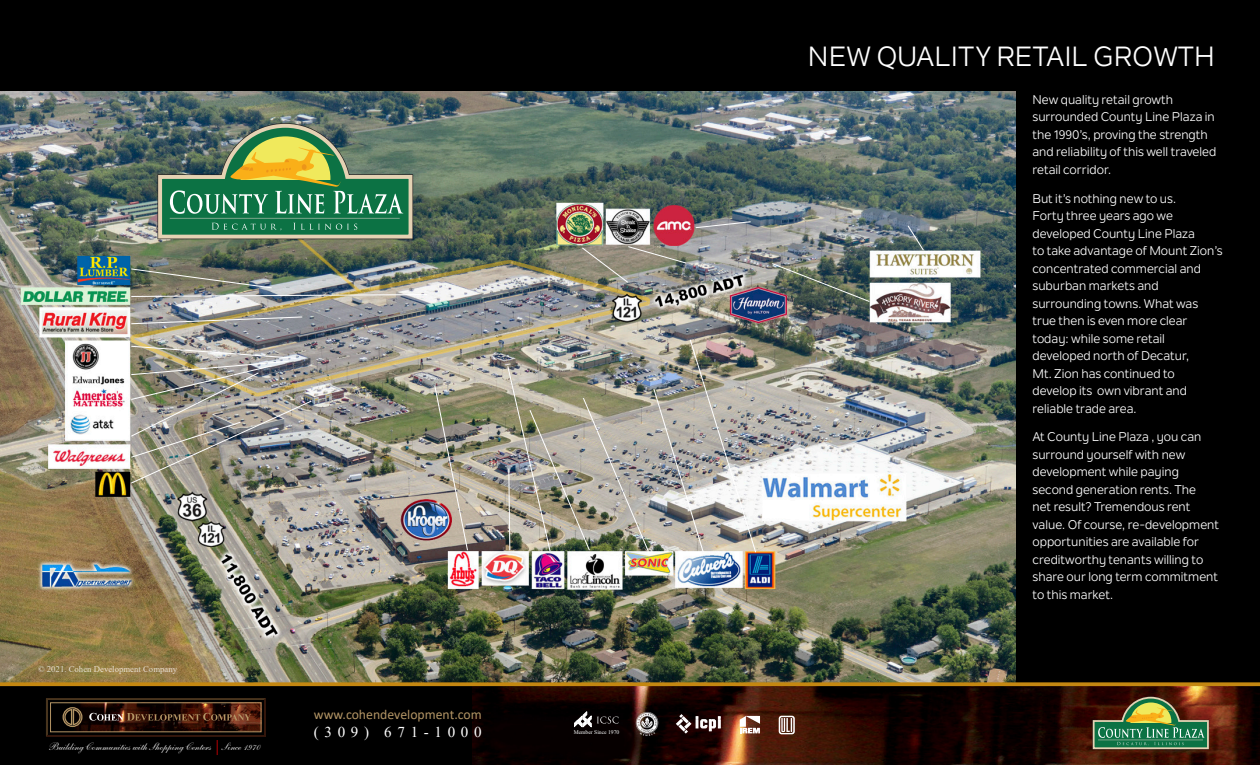
<style>
.page{position:relative;width:1260px;height:765px;background:#fff}
.page>*{position:absolute;margin:0;border:0;box-sizing:border-box;transform-origin:0 0}
.t1{font:27.5px "Nolan Next";color:#fff}
.t2{font:15px "Times New Roman";letter-spacing:.38em;color:#fff}
.t3{font:13.75px "Calibri";color:#b29464}
.t4{font:12.5px/17.5px "Nolan Next";color:#fff}
.t5{font:11px "Shelley LT Std Script";color:#fff}
.t6{font:8.75px "Times New Roman";color:#fff}
.t7{font:5.62px "Times New Roman";color:#fff}
</style>
<div class="page">
<div style="left:0;top:0;width:1260px;height:685px;background:#000"></div>
<img style="left:0;top:91px;width:1016px;height:591px">
<img style="left:130px;top:268px;width:298px;height:29px">
<svg style="left:130px;top:316px;width:173px;height:9px;background:#9a9a95"></svg>
<img style="left:130px;top:345px;width:183px;height:139px">
<img style="left:434px;top:384px;width:35px;height:167px">
<img style="left:507px;top:338px;width:250px;height:216px">
<svg style="left:695px;top:221px;width:57px;height:8px"></svg>
<svg style="left:907px;top:225px;width:18px;height:27px"></svg>
<svg style="left:581px;top:245px;width:106px;height:39px;background:#918e80"></svg>
<img style="left:771px;top:262px;width:100px;height:41px">
<div style="left:0;top:684px;width:1260px;height:81px;background:#000"></div>
<img style="left:472px;top:686px;width:788px;height:79px">
<svg style="left:0;top:682px;width:1260px;height:4px;background:#b98214"></svg>
<svg style="left:1092px;top:695px;width:117px;height:56px;background:#5b6e43"></svg>
<img style="left:636px;top:711px;width:23px;height:26px">
<svg style="left:574px;top:712px;width:44px;height:16px"></svg>
<svg style="left:740px;top:716px;width:20px;height:17px"></svg>
<svg style="left:779px;top:716px;width:16px;height:18px"></svg>
<svg style="left:676px;top:714px;width:44px;height:20px"></svg>
<svg style="left:158px;top:121px;width:255px;height:118px;background:#5a8960"></svg>
<svg style="left:46px;top:698px;width:220px;height:57px"></svg>
<p class="t6" style="left:38px;top:662px;width:141px">© 2021. Cohen Development Company</p>
<p class="t5" style="left:49px;top:740px;width:213px">Building Communities with Shopping Centers Since 1970</p>
<p class="t3" style="left:314px;top:705px;width:169px">www.cohendevelopment.com</p>
<p class="t2" style="left:314px;top:722px;width:169px">(309) 671-1000</p>
<p class="t7" style="left:574px;top:728px;width:47px">Member Since 1970</p>
<p class="t1" style="left:808px;top:40px;width:409px">NEW QUALITY RETAIL GROWTH</p>
<p class="t4" style="left:1032px;top:91px;width:142px">New quality retail growth</p>
<p class="t4" style="left:1032px;top:108px;width:185px">surrounded County Line Plaza in the 1990’s, proving the strength and reliability of this well traveled retail corridor.</p>
<p class="t4" style="left:1032px;top:190px;width:145px">But it’s nothing new to us.</p>
<p class="t4" style="left:1032px;top:207px;width:142px">Forty three years ago we</p>
<p class="t4" style="left:1032px;top:225px;width:164px">developed County Line Plaza</p>
<p class="t4" style="left:1032px;top:242px;width:192px">to take advantage of Mount Zion’s</p>
<p class="t4" style="left:1032px;top:260px;width:170px">concentrated commercial and</p>
<p class="t4" style="left:1032px;top:277px;width:128px">suburban markets and</p>
<p class="t4" style="left:1032px;top:295px;width:167px">surrounding towns. What was</p>
<p class="t4" style="left:1032px;top:312px;width:157px">true then is even more clear</p>
<p class="t4" style="left:1032px;top:330px;width:134px">today: while some retail</p>
<p class="t4" style="left:1032px;top:347px;width:158px">developed north of Decatur,</p>
<p class="t4" style="left:1032px;top:365px;width:144px">Mt. Zion has continued to</p>
<p class="t4" style="left:1032px;top:382px;width:156px">develop its own vibrant and</p>
<p class="t4" style="left:1032px;top:400px;width:106px">reliable trade area.</p>
<p class="t4" style="left:1032px;top:428px;width:170px">At County Line Plaza , you can surround yourself with new development while paying</p>
<p class="t4" style="left:1032px;top:481px;width:165px">second generation rents. The</p>
<p class="t4" style="left:1032px;top:498px;width:159px">net result? Tremendous rent</p>
<p class="t4" style="left:1032px;top:516px;width:188px">value. Of course, re-development opportunities are available for creditworthy tenants willing to share our long term commitment to this market.</p>
</div>
